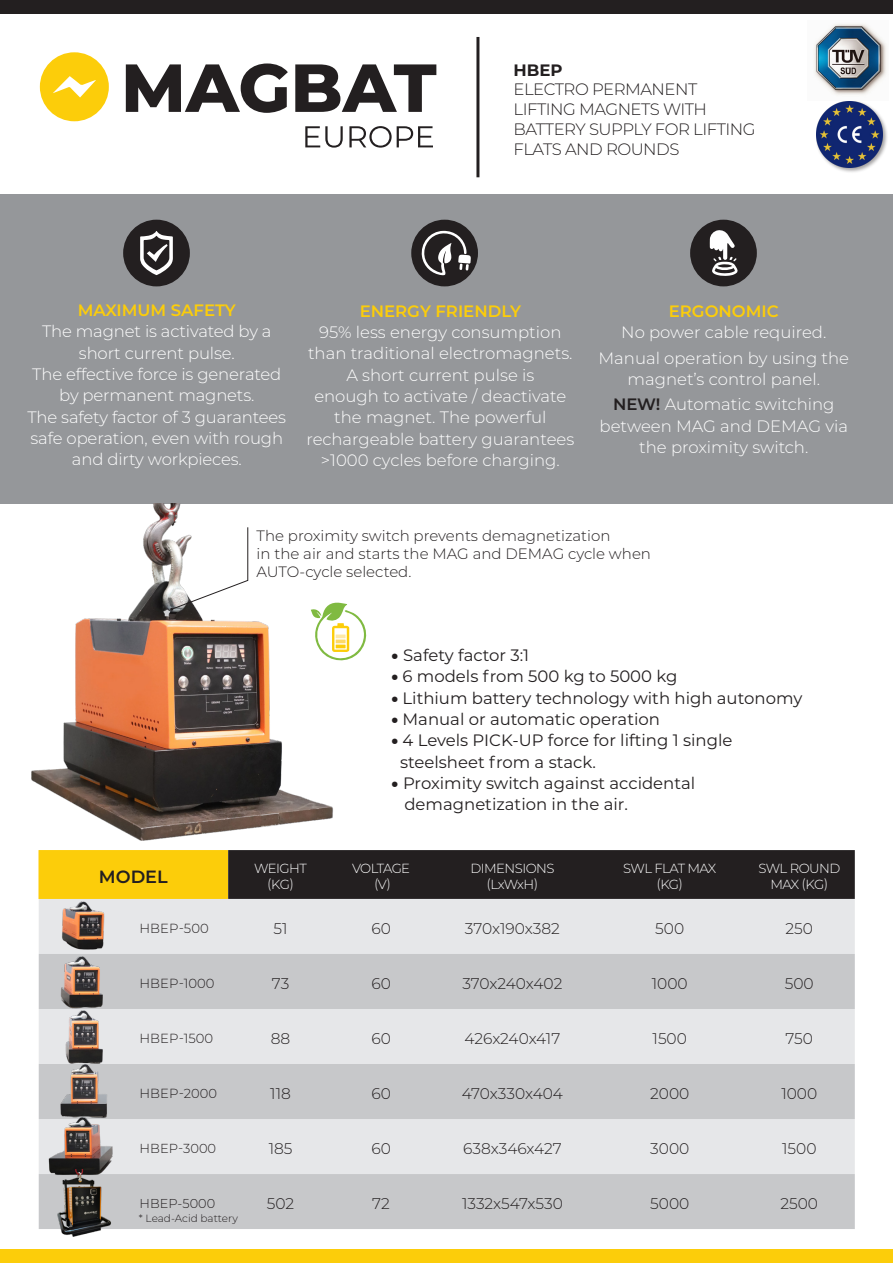
<style>
.page{position:relative;width:893px;height:1263px;background:#fff}
.page>*{position:absolute;margin:0;border:0;box-sizing:border-box;transform-origin:0 0}
.t1{font:600 17.7px "Montserrat";color:#231f20}
.t2{font:300 16.5px/21.3px "Montserrat";color:#fff;text-align:center}
.t3{font:16.5px/21.3px "Montserrat";color:#231f20}
.t4{font:300 16.5px/19.8px "Montserrat";letter-spacing:-.03em;color:#231f20}
.t5{font:600 16.5px "Montserrat";color:#fccd0a}
.t6{font:700 16.5px "Montserrat";color:#231f20}
.t7{font:300 15.45px "Montserrat";color:#231f20}
.t8{font:300 15px/18px "Montserrat";color:#231f20}
.t9{font:300 13.2px/15.9px "Montserrat";letter-spacing:-.04em;color:#fff;text-align:center}
.t10{font:300 13.2px "Montserrat";color:#231f20}
.t11{font:300 13.2px/15.9px "Montserrat";letter-spacing:-.065em;color:#fff;text-align:center}
.t12{font:300 13.05px "Montserrat";color:#231f20}
.t13{font:300 12.9px "Montserrat";color:#231f20}
.t14{font:300 10.5px "Montserrat";color:#231f20}
.s1{font-weight:600;color:#231f20}
.s2{font-weight:900}
.s3{font-size:13.05px}
</style>
<div class="page">
<div style="left:0;top:0;width:893px;height:14px;background:#231f20"></div>
<svg style="left:126px;top:63px;width:162px;height:50px"></svg>
<svg style="left:295px;top:64px;width:141px;height:48px"></svg>
<svg style="left:305px;top:126px;width:38px;height:22px"></svg>
<svg style="left:349px;top:126px;width:84px;height:22px"></svg>
<div style="left:40px;top:52px;width:69px;height:69px;background:#fccd0a;border-radius:50%"></div>
<svg style="left:53px;top:76px;width:43px;height:21px"></svg>
<div style="left:0;top:194px;width:893px;height:310px;background:#95979a"></div>
<div style="left:411px;top:220px;width:67px;height:66px;background:#231f20;border-radius:50%"></div>
<div style="left:690px;top:220px;width:67px;height:66px;background:#231f20;border-radius:50%"></div>
<div style="left:123px;top:220px;width:67px;height:66px;background:#231f20;border-radius:50%"></div>
<svg style="left:140px;top:231px;width:33px;height:44px"></svg>
<svg style="left:421px;top:231px;width:50px;height:44px"></svg>
<svg style="left:710px;top:230px;width:28px;height:46px"></svg>
<div style="left:0;top:1249px;width:893px;height:14px;background:#fccd0a"></div>
<img style="left:814px;top:24px;width:73px;height:71px">
<hr style="left:476px;top:37px;width:3px;height:140px;background:#231f20">
<div style="left:38px;top:850px;width:190px;height:49px;background:#fccd0a"></div>
<div style="left:228px;top:850px;width:627px;height:49px;background:#231f20"></div>
<div style="left:39px;top:899px;width:816px;height:55px;background:#e6e7e9"></div>
<svg style="left:39px;top:954px;width:816px;height:275px;fill:#c7c8ca"></svg>
<img style="left:52px;top:908px;width:53px;height:110px">
<img style="left:59px;top:963px;width:52px;height:108px">
<img style="left:57px;top:1016px;width:52px;height:55px">
<img style="left:45px;top:1071px;width:75px;height:110px">
<img style="left:31px;top:504px;width:302px;height:337px">
<svg style="left:170px;top:526px;width:79px;height:85px"></svg>
<img style="left:57px;top:899px;width:52px;height:62px">
<img style="left:56px;top:1170px;width:58px;height:67px">
<div style="left:816px;top:101px;width:72px;height:73px;background:#231f20;opacity:.41"></div>
<img style="left:817px;top:102px;width:66px;height:66px">
<svg style="left:311px;top:601px;width:56px;height:62px"></svg>
<p class="t6" style="left:513px;top:58px;width:51px">HBEP</p>
<p class="t4" style="left:513px;top:79px;width:185px">ELECTRO PERMANENT</p>
<p class="t4" style="left:513px;top:99px;width:195px">LIFTING MAGNETS WITH</p>
<p class="t4" style="left:513px;top:119px;width:244px">BATTERY SUPPLY FOR LIFTING<br>FLATS AND ROUNDS</p>
<p class="t5" style="left:78px;top:298px;width:159px">MAXIMUM SAFETY</p>
<p class="t2" style="left:42px;top:320px;width:231px">The magnet is activated by a short current pulse.</p>
<p class="t2" style="left:32px;top:363px;width:251px">The effective force is generated by permanent magnets.</p>
<p class="t2" style="left:27px;top:405px;width:260px">The safety factor of 3 guarantees safe operation, even with rough and dirty workpieces.</p>
<p class="t5" style="left:360px;top:299px;width:163px">ENERGY FRIENDLY</p>
<p class="t2" style="left:308px;top:321px;width:266px">95% less energy consumption than traditional electromagnets.</p>
<p class="t2" style="left:306px;top:364px;width:269px">A short current pulse is<br>enough to activate / deactivate the magnet. The powerful rechargeable battery guarantees &gt;1000 cycles before charging.</p>
<p class="t5" style="left:669px;top:299px;width:112px">ERGONOMIC</p>
<p class="t2" style="left:621px;top:321px;width:207px">No power cable required.</p>
<p class="t2" style="left:598px;top:347px;width:252px">Manual operation by using the magnet’s control panel.</p>
<p class="t2" style="left:600px;top:393px;width:250px"><span class="s1">NEW!</span> Automatic switching between MAG and DEMAG via the proximity switch.</p>
<p class="t8" style="left:257px;top:526px;width:355px">The proximity switch prevents demagnetization</p>
<p class="t8" style="left:257px;top:544px;width:396px">in the air and starts the MAG and DEMAG cycle when<br>AUTO-cycle selected.</p>
<p class="t3" style="left:391px;top:644px;width:139px"><span class="s2">•</span> Safety factor 3:1</p>
<p class="t3" style="left:391px;top:665px;width:287px"><span class="s2">•</span> 6 models from 500 kg to 5000 kg</p>
<p class="t3" style="left:391px;top:686px;width:412px"><span class="s2">•</span> Lithium battery technology with high autonomy</p>
<p class="t3" style="left:391px;top:708px;width:270px"><span class="s2">•</span> Manual or automatic operation</p>
<p class="t3" style="left:400px;top:729px;width:334px;text-indent:-9px"><span class="s2">•</span> 4 Levels PICK-UP force for lifting 1 single steelsheet from a stack.</p>
<p class="t3" style="left:404px;top:772px;width:292px;text-indent:-13px"><span class="s2">•</span> Proximity switch against accidental demagnetization in the air.</p>
<p class="t1" style="left:99px;top:864px;width:70px">MODEL</p>
<p class="t9" style="left:254px;top:860px;width:54px">WEIGHT (KG)</p>
<p class="t11" style="left:352px;top:860px;width:59px">VOLTAGE (V)</p>
<p class="t9" style="left:470px;top:860px;width:86px">DIMENSIONS (LxWxH)</p>
<p class="t9" style="left:623px;top:860px;width:95px">SWL FLAT MAX (KG)</p>
<p class="t9" style="left:758px;top:860px;width:83px">SWL ROUND<br>MAX (KG)</p>
<p class="t10" style="left:140px;top:919px;width:71px">HBEP-500</p>
<p class="t7" style="left:274px;top:918px;width:16px">51</p>
<p class="t7" style="left:371px;top:918px;width:21px">60</p>
<p class="t7" style="left:465px;top:918px;width:97px">370x190x382</p>
<p class="t7" style="left:655px;top:918px;width:30px">500</p>
<p class="t7" style="left:785px;top:918px;width:29px">250</p>
<p class="t10" style="left:140px;top:974px;width:76px">HBEP-1000</p>
<p class="t7" style="left:272px;top:973px;width:19px">73</p>
<p class="t7" style="left:371px;top:973px;width:21px">60</p>
<p class="t7" style="left:462px;top:973px;width:101px">370x240x402</p>
<p class="t7" style="left:652px;top:973px;width:37px">1000</p>
<p class="t7" style="left:785px;top:973px;width:30px">500</p>
<p class="t10" style="left:140px;top:1029px;width:75px">HBEP-1500</p>
<p class="t7" style="left:271px;top:1028px;width:21px">88</p>
<p class="t7" style="left:371px;top:1028px;width:21px">60</p>
<p class="t7" style="left:465px;top:1028px;width:97px">426x240x417</p>
<p class="t7" style="left:653px;top:1028px;width:36px">1500</p>
<p class="t7" style="left:786px;top:1028px;width:29px">750</p>
<p class="t10" style="left:140px;top:1084px;width:79px">HBEP-<span class="s3">2000</span></p>
<p class="t7" style="left:270px;top:1083px;width:22px">118</p>
<p class="t7" style="left:371px;top:1083px;width:21px">60</p>
<p class="t7" style="left:462px;top:1083px;width:103px">470x330x404</p>
<p class="t7" style="left:650px;top:1083px;width:41px">2000</p>
<p class="t7" style="left:781px;top:1083px;width:37px">1000</p>
<p class="t12" style="left:140px;top:1139px;width:78px">HBEP-3000</p>
<p class="t7" style="left:269px;top:1138px;width:25px">185</p>
<p class="t7" style="left:371px;top:1138px;width:21px">60</p>
<p class="t7" style="left:463px;top:1138px;width:100px">638x346x427</p>
<p class="t7" style="left:650px;top:1138px;width:41px">3000</p>
<p class="t7" style="left:782px;top:1138px;width:36px">1500</p>
<p class="t13" style="left:140px;top:1194px;width:77px">HBEP-5000</p>
<p class="t7" style="left:267px;top:1193px;width:29px">502</p>
<p class="t7" style="left:372px;top:1193px;width:19px">72</p>
<p class="t7" style="left:462px;top:1193px;width:102px">1332x547x530</p>
<p class="t7" style="left:650px;top:1193px;width:41px">5000</p>
<p class="t7" style="left:780px;top:1193px;width:39px">2500</p>
<p class="t14" style="left:139px;top:1211px;width:100px">* Lead-Acid battery</p>
</div>
